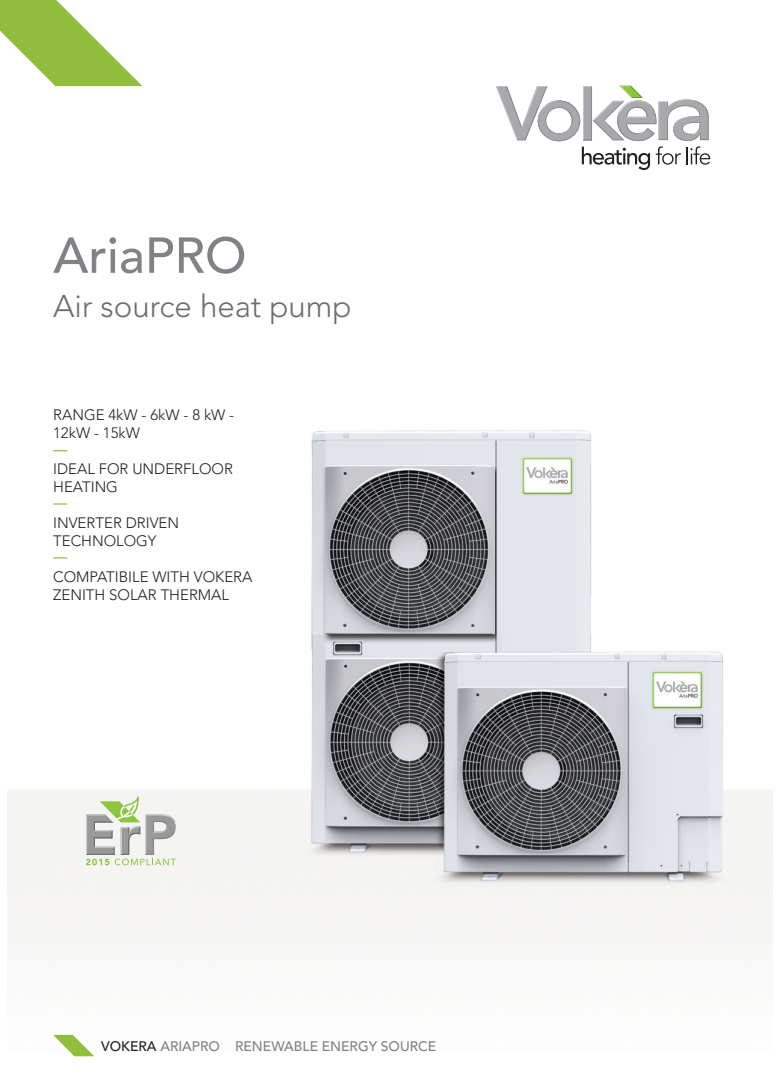
<style>
.page{position:relative;width:780px;height:1088px;background:#fff}
.page>*{position:absolute;margin:0;border:0;box-sizing:border-box;transform-origin:0 0}
.t1{font:500 50px "Avenir";color:#808285}
.t2{font:300 31.25px "Avenir";color:#6c6d70}
.t3{font:300 15px/18px "Avenir";color:#231f20}
.t4{font:500 13.75px "Avenir";color:#808285}
.s1{color:#231f20}
</style>
<div class="page">
<img style="left:7px;top:430px;width:765px;height:605px">
<svg style="left:53px;top:450px;width:14px;height:1px"></svg>
<svg style="left:53px;top:503px;width:14px;height:2px"></svg>
<svg style="left:53px;top:557px;width:14px;height:1px"></svg>
<svg style="left:496px;top:86px;width:214px;height:84px"></svg>
<svg style="left:53px;top:1035px;width:41px;height:21px"></svg>
<svg style="left:0;top:0;width:142px;height:86px"></svg>
<svg style="left:86px;top:796px;width:90px;height:69px"></svg>
<h1 class="t1" style="left:53px;top:235px;width:195px">AriaPRO</h1>
<h2 class="t2" style="left:53px;top:293px;width:300px">Air source heat pump</h2>
<p class="t3" style="left:53px;top:407px;width:183px">RANGE 4kW - 6kW - 8 kW -<br>12kW - 15kW</p>
<p class="t3" style="left:53px;top:461px;width:181px">IDEAL FOR UNDERFLOOR<br>HEATING</p>
<p class="t3" style="left:53px;top:515px;width:127px">INVERTER DRIVEN<br>TECHNOLOGY</p>
<p class="t3" style="left:53px;top:569px;width:201px">COMPATIBILE WITH VOKERA<br>ZENITH SOLAR THERMAL</p>
<p class="t4" style="left:101px;top:1041px;width:336px"><span class="s1">VOKERA</span> ARIAPRO RENEWABLE ENERGY SOURCE</p>
</div>
